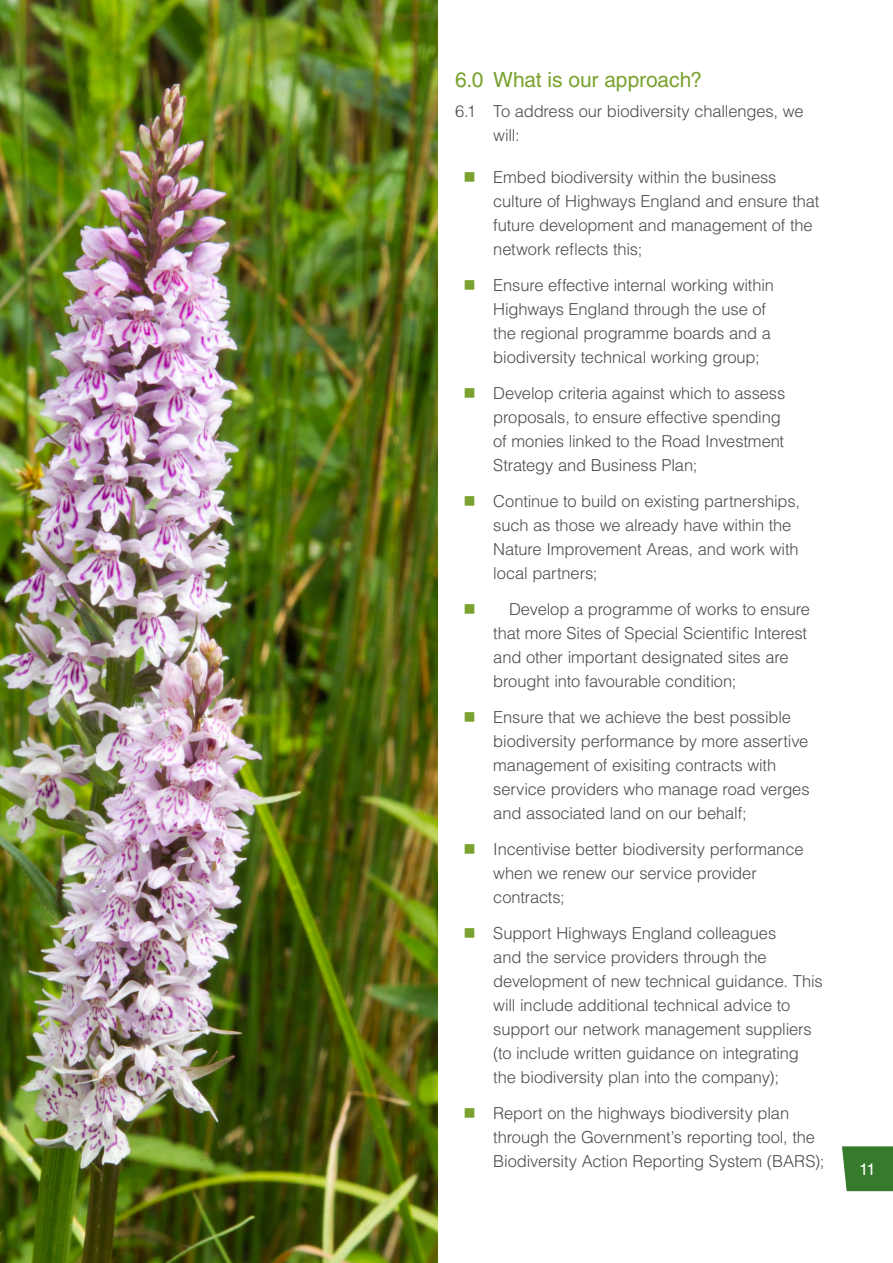
<style>
.page{position:relative;width:893px;height:1263px;background:#fff}
.page>*{position:absolute;margin:0;border:0;box-sizing:border-box;transform-origin:0 0}
.B_Head{font:21px "Helvetica LT Std";letter-spacing:-.005em;color:#78a22d}
.Body_text{font:300 16.5px/24px "Helvetica LT Std";letter-spacing:-.01em;color:#4b4c4d}
.t1{font:16.5px "Helvetica LT Std";color:#fff}
</style>
<div class="page">
<img style="left:0;top:0;width:438px;height:1263px">
<svg style="left:842px;top:1146px;width:51px;height:45px;background:#3f8136"></svg>
<p class="B_Head" style="left:455px;top:67px;width:249px">6.0 What is our approach?</p>
<p class="Body_text" style="left:493px;top:99px;width:312px;text-indent:-38px">6.1 To address our biodiversity challenges, we will:</p>
<p class="Body_text" style="left:493px;top:165px;width:328px">Embed biodiversity within the business culture of Highways England and ensure that future development and management of the network reflects this;</p>
<p class="Body_text" style="left:493px;top:273px;width:282px">Ensure effective internal working within Highways England through the use of the regional programme boards and a biodiversity technical working group;</p>
<p class="Body_text" style="left:493px;top:381px;width:294px">Develop criteria against which to assess proposals, to ensure effective spending of monies linked to the Road Investment Strategy and Business Plan;</p>
<p class="Body_text" style="left:493px;top:489px;width:308px">Continue to build on existing partnerships, such as those we already have within the Nature Improvement Areas, and work with local partners;</p>
<p class="Body_text" style="left:493px;top:597px;width:318px;text-indent:16px">Develop a programme of works to ensure that more Sites of Special Scientific Interest and other important designated sites are brought into favourable condition;</p>
<p class="Body_text" style="left:493px;top:705px;width:318px">Ensure that we achieve the best possible biodiversity performance by more assertive management of exisiting contracts with service providers who manage road verges and associated land on our behalf;</p>
<p class="Body_text" style="left:493px;top:837px;width:312px">Incentivise better biodiversity performance when we renew our service provider contracts;</p>
<p class="Body_text" style="left:493px;top:921px;width:331px">Support Highways England colleagues<br>and the service providers through the development of new technical guidance. This will include additional technical advice to support our network management suppliers (to include written guidance on integrating the biodiversity plan into the company);</p>
<p class="Body_text" style="left:493px;top:1101px;width:333px">Report on the highways biodiversity plan through the Government’s reporting tool, the<br>Biodiversity Action Reporting System (BARS);</p>
<p class="t1" style="left:859px;top:1159px;width:18px">11</p>
</div>
